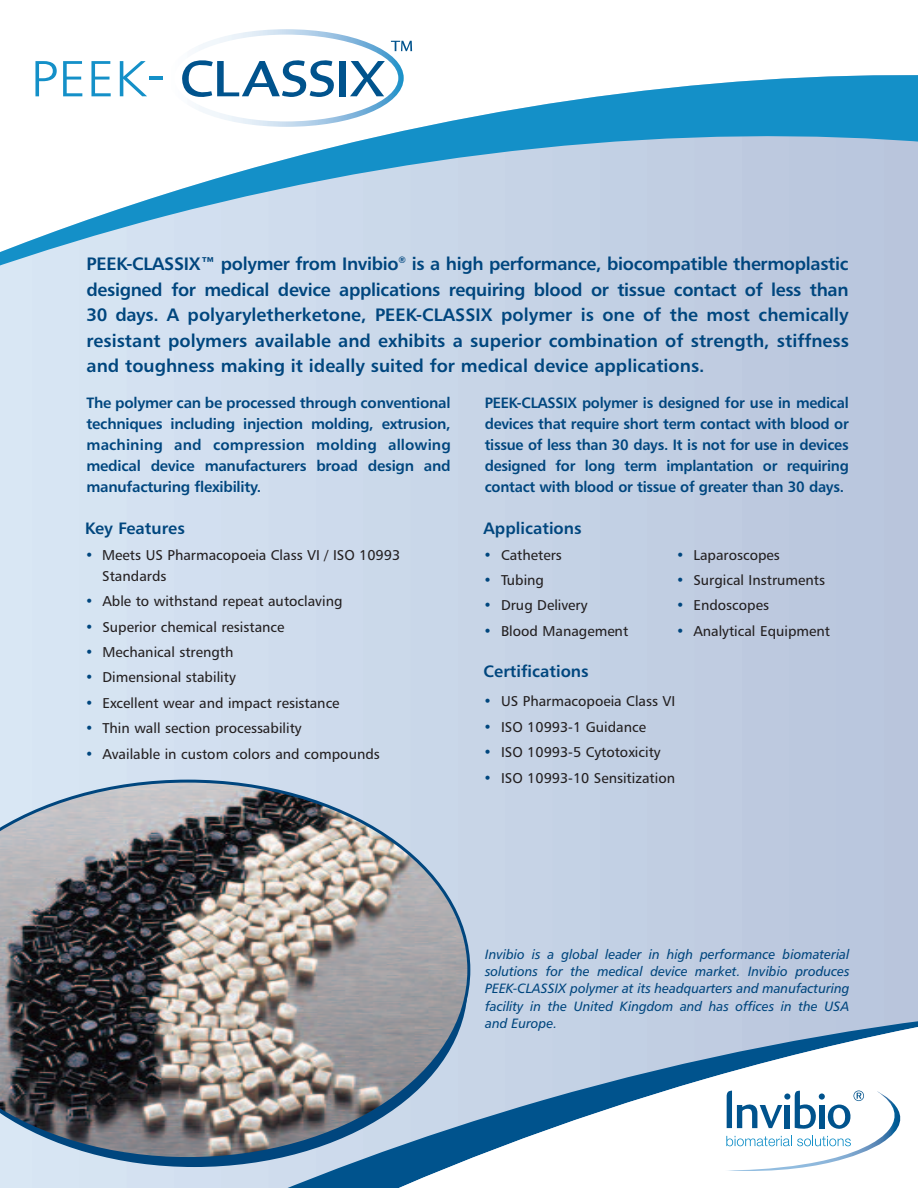
<style>
.page{position:relative;width:918px;height:1188px;background:#fff}
.page>*{position:absolute;margin:0;border:0;box-sizing:border-box;transform-origin:0 0}
.t1{font:18px/25.5px "Humanist 777 BT Bold B";color:#00467e;text-align:justify}
.t2{font:16.5px "Humanist 777 BT Bold B";color:#00467e}
.t3{font:15px/21px "Humanist 777 BT Bold B";letter-spacing:-.02em;color:#00467e;text-align:justify}
.t4{font:14.25px/21.1px "Humanist 777 BT Roman B";color:#231f20}
.t5{font:13.5px/17.2px "Humanist 777 BT Italic B";color:#00467e;text-align:justify}
.s1{color:#00467e}
</style>
<div class="page">
<div style="left:0;top:0;width:37px;height:1188px;background:#d9e7f4"></div>
<div style="left:29px;top:0;width:56px;height:1188px;background:#d7e5f3"></div>
<div style="left:76px;top:0;width:56px;height:1188px;background:#d6e4f2"></div>
<div style="left:124px;top:0;width:55px;height:1188px;background:#d4e1f1"></div>
<div style="left:171px;top:0;width:56px;height:1188px;background:#d2dff0"></div>
<div style="left:218px;top:0;width:56px;height:1188px;background:#d1deee"></div>
<div style="left:266px;top:0;width:55px;height:1188px;background:#cfdced"></div>
<div style="left:313px;top:0;width:56px;height:1188px;background:#cddaec"></div>
<div style="left:360px;top:0;width:56px;height:1188px;background:#cbd9ea"></div>
<div style="left:408px;top:0;width:55px;height:1188px;background:#c9d7e9"></div>
<div style="left:455px;top:0;width:56px;height:1188px;background:#c8d5e7"></div>
<div style="left:502px;top:0;width:56px;height:1188px;background:#c6d3e6"></div>
<div style="left:549px;top:0;width:56px;height:1188px;background:#c4d2e5"></div>
<div style="left:597px;top:0;width:55px;height:1188px;background:#c2d0e4"></div>
<div style="left:644px;top:0;width:56px;height:1188px;background:#c1cee2"></div>
<div style="left:691px;top:0;width:56px;height:1188px;background:#c0cce1"></div>
<div style="left:739px;top:0;width:55px;height:1188px;background:#bdc9df"></div>
<div style="left:786px;top:0;width:56px;height:1188px;background:#bbc8de"></div>
<div style="left:833px;top:0;width:56px;height:1188px;background:#bac7de"></div>
<div style="left:881px;top:0;width:37px;height:1188px;background:#b9c5dc"></div>
<div style="left:0;top:0;width:918px;height:68px;background:#fff"></div>
<svg style="left:0;top:68px;width:918px;height:198px"></svg>
<svg style="left:305px;top:1021px;width:613px;height:167px"></svg>
<svg style="left:725px;top:1089px;width:184px;height:87px;background:#d8e5ef"></svg>
<hr style="left:149px;top:76px;width:14px;height:3px;background:#1490c8">
<svg style="left:35px;top:61px;width:22px;height:35px"></svg>
<svg style="left:63px;top:61px;width:19px;height:35px"></svg>
<svg style="left:91px;top:61px;width:20px;height:35px"></svg>
<svg style="left:120px;top:61px;width:27px;height:35px"></svg>
<svg style="left:169px;top:29px;width:243px;height:98px;background:#d8e6ef"></svg>
<img style="left:0;top:780px;width:470px;height:380px">
<p class="t1" style="left:87px;top:252px;width:764px">PEEK-CLASSIX™ polymer from Invibio<sup>®</sup> is a high performance, biocompatible thermoplastic designed for medical device applications requiring blood or tissue contact of less than 30 days. A polyaryletherketone, PEEK-CLASSIX polymer is one of the most chemically resistant polymers available and exhibits a superior combination of strength, stiffness and toughness making it ideally suited for medical device applications.</p>
<p class="t3" style="left:87px;top:393px;width:366px">The polymer can be processed through conventional techniques including injection molding, extrusion, machining and compression molding allowing medical device manufacturers broad design and manufacturing flexibility.</p>
<p class="t3" style="left:485px;top:393px;width:366px">PEEK-CLASSIX polymer is designed for use in medical devices that require short term contact with blood or tissue of less than 30 days. It is not for use in devices designed for long term implantation or requiring contact with blood or tissue of greater than 30 days.</p>
<p class="t2" style="left:85px;top:522px;width:101px">Key Features</p>
<p class="t4" style="left:102px;top:545px;width:299px;text-indent:-17px"><span class="s1">•</span> Meets US Pharmacopoeia Class VI / ISO 10993<br>Standards</p>
<p class="t4" style="left:85px;top:592px;width:259px"><span class="s1">•</span> Able to withstand repeat autoclaving</p>
<p class="t4" style="left:85px;top:617px;width:201px"><span class="s1">•</span> Superior chemical resistance</p>
<p class="t4" style="left:85px;top:643px;width:150px"><span class="s1">•</span> Mechanical strength</p>
<p class="t4" style="left:85px;top:668px;width:152px"><span class="s1">•</span> Dimensional stability</p>
<p class="t4" style="left:85px;top:693px;width:256px"><span class="s1">•</span> Excellent wear and impact resistance</p>
<p class="t4" style="left:85px;top:719px;width:218px"><span class="s1">•</span> Thin wall section processability</p>
<p class="t4" style="left:85px;top:744px;width:296px"><span class="s1">•</span> Available in custom colors and compounds</p>
<p class="t2" style="left:484px;top:522px;width:100px">Applications</p>
<p class="t4" style="left:484px;top:545px;width:80px"><span class="s1">•</span> Catheters</p>
<p class="t4" style="left:484px;top:571px;width:62px"><span class="s1">•</span> Tubing</p>
<p class="t4" style="left:484px;top:596px;width:105px"><span class="s1">•</span> Drug Delivery</p>
<p class="t4" style="left:484px;top:621px;width:146px"><span class="s1">•</span> Blood Management</p>
<p class="t4" style="left:676px;top:545px;width:105px"><span class="s1">•</span> Laparoscopes</p>
<p class="t4" style="left:676px;top:571px;width:151px"><span class="s1">•</span> Surgical Instruments</p>
<p class="t4" style="left:676px;top:596px;width:95px"><span class="s1">•</span> Endoscopes</p>
<p class="t4" style="left:676px;top:621px;width:156px"><span class="s1">•</span> Analytical Equipment</p>
<p class="t2" style="left:484px;top:664px;width:107px">Certifications</p>
<p class="t4" style="left:484px;top:692px;width:193px"><span class="s1">•</span> US Pharmacopoeia Class VI</p>
<p class="t4" style="left:484px;top:717px;width:164px"><span class="s1">•</span> ISO 10993-1 Guidance</p>
<p class="t4" style="left:484px;top:743px;width:179px"><span class="s1">•</span> ISO 10993-5 Cytotoxicity</p>
<p class="t4" style="left:484px;top:768px;width:193px"><span class="s1">•</span> ISO 10993-10 Sensitization</p>
<p class="t5" style="left:485px;top:947px;width:366px">Invibio is a global leader in high performance biomaterial solutions for the medical device market. Invibio produces PEEK-CLASSIX polymer at its headquarters and manufacturing facility in the United Kingdom and has offices in the USA and Europe.</p>
</div>
